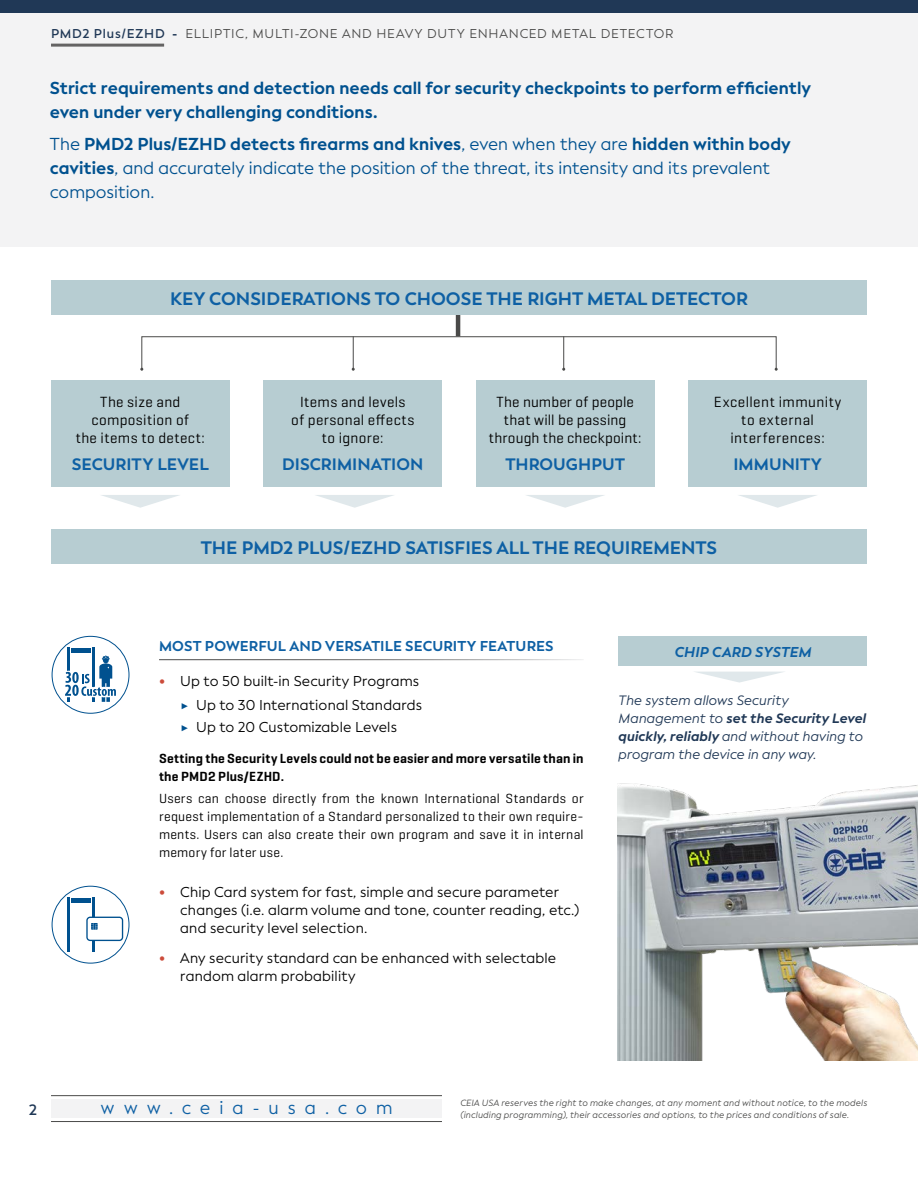
<style>
.page{position:relative;width:918px;height:1188px;background:#fff}
.page>*{position:absolute;margin:0;border:0;box-sizing:border-box;transform-origin:0 0}
.t1{font:700 18px "Facundo";color:#0e60a4}
.t2{font:18px "Facundo";letter-spacing:.5em;color:#0e60a4}
.t3{font:17.25px/24px "Facundo";letter-spacing:.005em;color:#00518f}
.t4{font:700 17.25px/24px "Facundo";letter-spacing:.005em;color:#00518f}
.t5{font:700 16.5px "Facundo";letter-spacing:.005em;color:#0e60a4}
.t6{font:15px/18px "Geogrotesque";letter-spacing:.025em;color:#000;text-align:center}
.t7{font:600 15px "Facundo";color:#203856}
.t8{font:14.25px/18px "Facundo";letter-spacing:.015em;color:#000}
.t9{font:700 14.25px "Facundo";letter-spacing:.01em;color:#0e60a4}
.t10{font:italic 700 14.25px "Facundo";letter-spacing:.005em;color:#0e60a4}
.t11{font:13.5px/18px "Geogrotesque";letter-spacing:.015em;color:#000;text-align:justify}
.t12{font:italic 13.5px/18px "Facundo";letter-spacing:.005em;color:#203856}
.t13{font:600 13.5px/18px "Geogrotesque";letter-spacing:.015em;color:#000}
.t14{font:12.75px "Facundo";letter-spacing:.06em;color:#4a4a49}
.t15{font:italic 9px/12px "Facundo";letter-spacing:.025em;color:#4a4a49}
.s1{font-weight:600;color:#203856}
.s2{font-weight:700;color:#203856}
.s3{font-weight:700}
.s4{font-weight:900;color:#cc4c3b}
.s5{font-family:"Montserrat";color:#00518f}
</style>
<div class="page">
<div style="left:0;top:13px;width:918px;height:234px;background:#f3f3f4"></div>
<div style="left:0;top:0;width:918px;height:13px;background:#203856"></div>
<div style="left:51px;top:1099px;width:391px;height:18px;background:#f3f3f4"></div>
<hr style="left:51px;top:1095px;width:391px;height:1px;background:#4a4a49">
<hr style="left:51px;top:1121px;width:391px;height:1px;background:#4a4a49">
<hr style="left:51px;top:44px;width:113px;height:3px;background:#646363">
<hr style="left:353px;top:336px;width:1px;height:33px;background:#4a4a49">
<hr style="left:563px;top:336px;width:1px;height:33px;background:#4a4a49">
<hr style="left:456px;top:315px;width:4px;height:21px;background:#4a4a49">
<div style="left:141px;top:336px;width:636px;height:34px;border:1px solid #4a4a49"></div>
<img style="left:618px;top:783px;width:300px;height:277px">
<div style="left:52px;top:636px;width:77px;height:78px;border:1px solid #00518f;border-radius:50%"></div>
<hr style="left:92px;top:647px;width:3px;height:55px;background:#00518f">
<div style="left:72px;top:648px;width:19px;height:5px;background:#00518f"></div>
<hr style="left:68px;top:647px;width:2px;height:55px;background:#00518f">
<svg style="left:65px;top:655px;width:51px;height:47px"></svg>
<svg style="left:101px;top:495px;width:79px;height:13px"></svg>
<svg style="left:316px;top:495px;width:78px;height:13px"></svg>
<svg style="left:526px;top:495px;width:78px;height:13px"></svg>
<svg style="left:738px;top:495px;width:79px;height:13px"></svg>
<div style="left:51px;top:380px;width:179px;height:106px;background:#b7cdd2"></div>
<div style="left:263px;top:380px;width:179px;height:106px;background:#b7cdd2"></div>
<div style="left:476px;top:380px;width:179px;height:106px;background:#b7cdd2"></div>
<div style="left:688px;top:380px;width:179px;height:106px;background:#b7cdd2"></div>
<div style="left:51px;top:281px;width:816px;height:34px;background:#b7cdd2"></div>
<div style="left:51px;top:529px;width:816px;height:34px;background:#b7cdd2"></div>
<div style="left:618px;top:637px;width:249px;height:29px;background:#b7cdd2"></div>
<svg style="left:696px;top:672px;width:87px;height:11px"></svg>
<div style="left:52px;top:886px;width:77px;height:77px;border:1px solid #00518f;border-radius:50%"></div>
<hr style="left:92px;top:898px;width:3px;height:54px;background:#00518f">
<hr style="left:67px;top:898px;width:3px;height:54px;background:#00518f">
<hr style="left:72px;top:899px;width:19px;height:4px;background:#00518f">
<svg style="left:86px;top:917px;width:37px;height:24px"></svg>
<svg style="left:88px;top:918px;width:34px;height:22px"></svg>
<p class="t14" style="left:51px;top:26px;width:624px"><span class="s1">PMD2 Plus/EZHD</span> <span class="s2">-</span> ELLIPTIC, MULTI-ZONE AND HEAVY DUTY ENHANCED METAL DETECTOR</p>
<p class="t4" style="left:50px;top:76px;width:763px">Strict requirements and detection needs call for security checkpoints to perform efficiently even under very challenging conditions.</p>
<p class="t3" style="left:50px;top:133px;width:742px">The <span class="s3">PMD2 Plus/EZHD detects firearms and knives</span>, even when they are <span class="s3">hidden within body cavities</span>, and accurately indicate the position of the threat, its intensity and its prevalent composition.</p>
<p class="t1" style="left:170px;top:288px;width:579px">KEY CONSIDERATIONS TO CHOOSE THE RIGHT METAL DETECTOR</p>
<p class="t6" style="left:76px;top:393px;width:131px">The size and composition of<br>the items to detect:</p>
<p class="t5" style="left:72px;top:454px;width:138px">SECURITY LEVEL</p>
<p class="t6" style="left:291px;top:393px;width:125px">Items and levels<br>of personal effects to ignore:</p>
<p class="t5" style="left:282px;top:454px;width:143px">DISCRIMINATION</p>
<p class="t6" style="left:489px;top:393px;width:154px">The number of people that will be passing through the checkpoint:</p>
<p class="t5" style="left:505px;top:454px;width:121px">THROUGHPUT</p>
<p class="t6" style="left:714px;top:393px;width:129px">Excellent immunity to external interferences:</p>
<p class="t5" style="left:733px;top:454px;width:90px">IMMUNITY</p>
<p class="t1" style="left:201px;top:536px;width:518px">THE PMD2 PLUS/EZHD SATISFIES ALL THE REQUIREMENTS</p>
<p class="t9" style="left:159px;top:637px;width:396px">MOST POWERFUL AND VERSATILE SECURITY FEATURES</p>
<p class="t8" style="left:159px;top:669px;width:265px;line-height:24.5px;text-align:right"><span class="s4">•</span> Up to 50 built-in Security Programs <span class="s5">▶</span> Up to 30 International Standards</p>
<p class="t8" style="left:180px;top:719px;width:218px"><span class="s5">▶</span> Up to 20 Customizable Levels</p>
<p class="t13" style="left:159px;top:749px;width:426px">Setting the Security Levels could not be easier and more versatile than in the PMD2 Plus/EZHD.</p>
<p class="t11" style="left:159px;top:789px;width:426px">Users can choose directly from the known International Standards or request implementation of a Standard personalized to their own require&shy;ments. Users can also create their own program and save it in internal memory for later use.</p>
<p class="t8" style="left:180px;top:883px;width:400px;text-indent:-21px"><span class="s4">•</span> Chip Card system for fast, simple and secure parameter changes (i.e. alarm volume and tone, counter reading, etc.) and security level selection.</p>
<p class="t8" style="left:180px;top:950px;width:377px;text-indent:-21px"><span class="s4">•</span> Any security standard can be enhanced with selectable random alarm probability</p>
<p class="t10" style="left:674px;top:643px;width:138px">CHIP CARD SYSTEM</p>
<p class="t12" style="left:618px;top:692px;width:249px">The system allows Security Management to <span class="s3">set the Security Level quickly, reliably</span> and without having to program the device in any way.</p>
<p class="t7" style="left:29px;top:1100px;width:10px">2</p>
<p class="t2" style="left:101px;top:1097px;width:293px">www.ceia-usa.com</p>
<p class="t15" style="left:460px;top:1097px;width:408px">CEIA USA reserves the right to make changes, at any moment and without notice, to the models (including programming), their accessories and options, to the prices and conditions of sale.</p>
</div>
